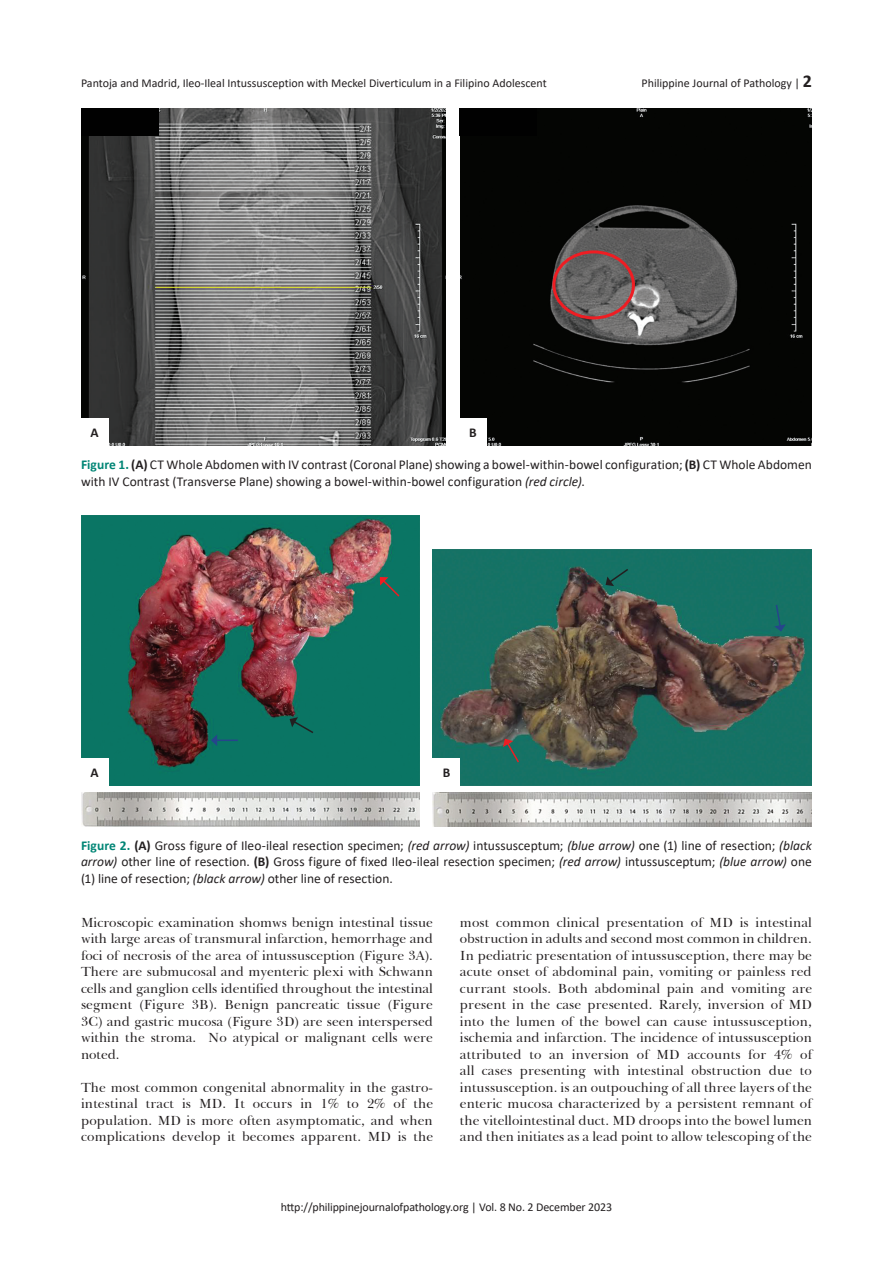
<style>
.page{position:relative;width:893px;height:1263px;background:#fff}
.page>*{position:absolute;margin:0;border:0;box-sizing:border-box;transform-origin:0 0}
.t1{font:13.5px/16.5px "Baskerville BT";letter-spacing:.005em;color:#231f20;text-align:justify}
.t2{font:13.5px/16.5px "Calibri";color:#231f20}
.t3{font:700 13.5px "Calibri";color:#231f20}
.t4{font:12px "Calibri";color:#231f20}
.s1{font-weight:700;font-size:18px}
.s2{font-weight:700;color:#008575}
.s3{font-weight:700}
.s4{font-style:italic}
</style>
<div class="page">
<img style="left:81px;top:108px;width:731px;height:338px">
<div style="left:81px;top:418px;width:27px;height:28px;background:#fff"></div>
<div style="left:459px;top:418px;width:27px;height:28px;background:#fff"></div>
<div style="left:446px;top:108px;width:13px;height:337px;background:#fff"></div>
<div style="left:81px;top:108px;width:78px;height:27px;background:#010101"></div>
<div style="left:459px;top:108px;width:78px;height:27px;background:#010101"></div>
<div style="left:552px;top:250px;width:83px;height:69px;border:3px solid #ee1d23;border-radius:50%"></div>
<img style="left:433px;top:792px;width:379px;height:34px">
<img style="left:433px;top:549px;width:379px;height:237px">
<img style="left:81px;top:792px;width:338px;height:34px">
<img style="left:81px;top:516px;width:338px;height:270px">
<div style="left:81px;top:759px;width:27px;height:27px;background:#fff"></div>
<div style="left:433px;top:759px;width:27px;height:27px;background:#fff"></div>
<svg style="left:380px;top:577px;width:21px;height:21px"></svg>
<svg style="left:503px;top:739px;width:17px;height:25px"></svg>
<svg style="left:290px;top:717px;width:25px;height:18px"></svg>
<svg style="left:606px;top:567px;width:24px;height:19px"></svg>
<svg style="left:774px;top:603px;width:12px;height:28px"></svg>
<hr style="left:216px;top:739px;width:22px;height:2px;background:#26458b">
<svg style="left:211px;top:734px;width:6px;height:12px"></svg>
<p class="t4" style="left:81px;top:75px;width:467px">Pantoja and Madrid, Ileo-Ileal Intussusception with Meckel Diverticulum in a Filipino Adolescent</p>
<p class="t4" style="left:641px;top:75px;width:172px">Philippine Journal of Pathology | <span class="s1">2</span></p>
<p class="t3" style="left:90px;top:423px;width:10px">A</p>
<p class="t3" style="left:469px;top:423px;width:9px">B</p>
<p class="t2" style="left:81px;top:456px;width:732px"><span class="s2">Figure 1.</span> <span class="s3">(A)</span> CT Whole Abdomen with IV contrast (Coronal Plane) showing a bowel-within-bowel configuration; <span class="s3">(B)</span> CT Whole Abdomen with IV Contrast (Transverse Plane) showing a bowel-within-bowel configuration <span class="s4">(red circle)</span>.</p>
<p class="t3" style="left:90px;top:763px;width:10px">A</p>
<p class="t3" style="left:443px;top:763px;width:9px">B</p>
<p class="t2" style="left:81px;top:837px;width:732px;text-align:justify"><span class="s2">Figure 2.</span> <span class="s3">(A)</span> Gross figure of Ileo-ileal resection specimen; <span class="s4">(red arrow)</span> intussusceptum; <span class="s4">(blue arrow)</span> one (1) line of resection; <span class="s4">(black arrow)</span> other line of resection. <span class="s3">(B)</span> Gross figure of fixed Ileo-ileal resection specimen; <span class="s4">(red arrow)</span> intussusceptum; <span class="s4">(blue arrow)</span> one (1) line of resection; <span class="s4">(black arrow)</span> other line of resection.</p>
<p class="t1" style="left:81px;top:914px;width:353px">Microscopic examination shomws benign intestinal tissue with large areas of transmural infarction, hemorrhage and foci of necrosis of the area of intussusception (Figure 3A).<br>There are submucosal and myenteric plexi with Schwann cells and ganglion cells identified throughout the intestinal segment (Figure 3B). Benign pancreatic tissue (Figure 3C) and gastric mucosa (Figure 3D) are seen interspersed within the stroma. No atypical or malignant cells were noted.</p>
<p class="t1" style="left:81px;top:1079px;width:354px">The most common congenital abnormality in the gastro&shy;intestinal tract is MD. It occurs in 1% to 2% of the population. MD is more often asymptomatic, and when complications develop it becomes apparent. MD is the</p>
<p class="t1" style="left:460px;top:914px;width:354px">most common clinical presentation of MD is intestinal obstruction in adults and second most common in children.<br>In pediatric presentation of intussusception, there may be acute onset of abdominal pain, vomiting or painless red currant stools. Both abdominal pain and vomiting are present in the case presented. Rarely, inversion of MD into the lumen of the bowel can cause intussusception, ischemia and infarction. The incidence of intussusception attributed to an inversion of MD accounts for 4% of all cases presenting with intestinal obstruction due to intussusception. is an outpouching of all three layers of the enteric mucosa characterized by a persistent remnant of the vitellointestinal duct. MD droops into the bowel lumen and then initiates as a lead point to allow telescoping of the</p>
<p class="t4" style="left:281px;top:1198px;width:333px">http://philippinejournalofpathology.org | Vol. 8 No. 2 December 2023</p>
</div>
